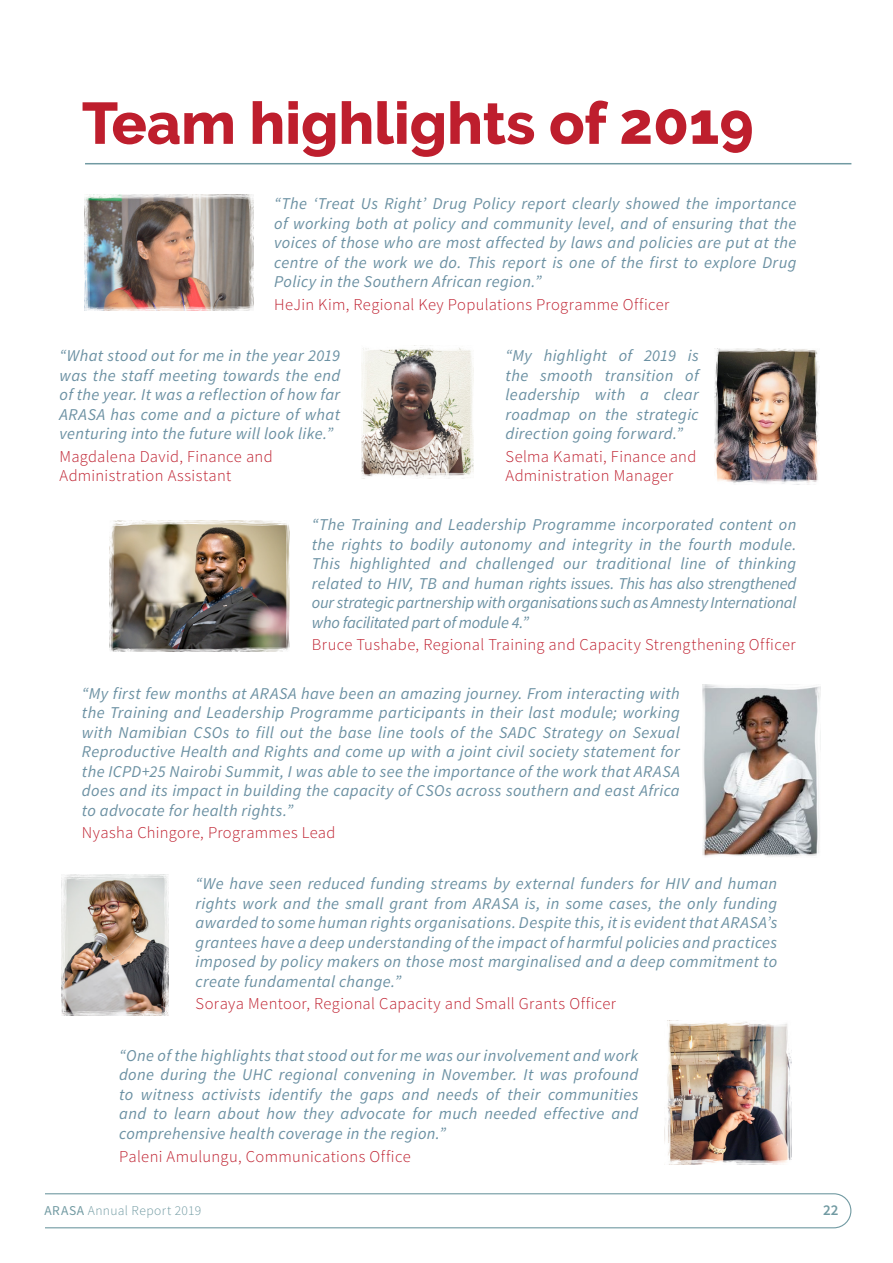
<style>
.page{position:relative;width:893px;height:1263px;background:#fff}
.page>*{position:absolute;margin:0;border:0;box-sizing:border-box;transform-origin:0 0}
.t1{font:800 58.5px "Raleway";color:#be1e2d}
.t2{font:italic 16.5px/19.5px "Source Sans Pro";letter-spacing:.02em;color:#6c91a3;text-align:justify}
.t3{font:300 16.5px/19.5px "Source Sans Pro";letter-spacing:.02em;color:#be1e2d}
.t4{font:600 15px "Source Sans Pro";color:#719aa2}
.t5{font:300 13.5px "Source Sans Pro";letter-spacing:.025em;color:#719aa2}
.s1{font-weight:400}
</style>
<div class="page">
<svg style="left:45px;top:1193px;width:807px;height:36px"></svg>
<img style="left:84px;top:194px;width:170px;height:116px">
<img style="left:361px;top:345px;width:112px;height:134px">
<img style="left:714px;top:349px;width:105px;height:136px">
<img style="left:703px;top:684px;width:118px;height:173px">
<img style="left:62px;top:874px;width:106px;height:142px">
<div style="left:664px;top:1020px;width:130px;height:145px;background:linear-gradient(to bottom,#fff,#fff)"></div>
<img style="left:664px;top:1020px;width:127px;height:144px">
<img style="left:109px;top:521px;width:181px;height:131px">
<hr style="left:85px;top:163px;width:766px;height:1px;background:#719aa2">
<p class="t1" style="left:82px;top:90px;width:673px">Team highlights of 2019</p>
<p class="t2" style="left:274px;top:194px;width:524px">“The ‘Treat Us Right’ Drug Policy report clearly showed the importance of working both at policy and community level, and of ensuring that the voices of those who are most affected by laws and policies are put at the centre of the work we do. This report is one of the first to explore Drug Policy in the Southern African region.”</p>
<p class="t3" style="left:274px;top:294px;width:397px">HeJin Kim, Regional Key Populations Programme Officer</p>
<p class="t2" style="left:506px;top:346px;width:195px">“My highlight of 2019 is the smooth transition of leadership with a clear roadmap on the strategic direction going forward.”</p>
<p class="t3" style="left:506px;top:447px;width:192px">Selma Kamati, Finance and<br>Administration Manager</p>
<p class="t2" style="left:60px;top:346px;width:282px">“What stood out for me in the year 2019 was the staff meeting towards the end of the year. It was a reflection of how far ARASA has come and a picture of what venturing into the future will look like.”</p>
<p class="t3" style="left:60px;top:447px;width:215px">Magdalena David, Finance and<br>Administration Assistant</p>
<p class="t2" style="left:312px;top:515px;width:486px">“The Training and Leadership Programme incorporated content on the rights to bodily autonomy and integrity in the fourth module.<br>This highlighted and challenged our traditional line of thinking related to HIV, TB and human rights issues. This has also strengthened our strategic partnership with organisations such as Amnesty International who facilitated part of module 4.”</p>
<p class="t3" style="left:312px;top:635px;width:485px">Bruce Tushabe, Regional Training and Capacity Strengthening Officer</p>
<p class="t2" style="left:82px;top:684px;width:599px">“My first few months at ARASA have been an amazing journey. From interacting with the Training and Leadership Programme participants in their last module; working with Namibian CSOs to fill out the base line tools of the SADC Strategy on Sexual Reproductive Health and Rights and come up with a joint civil society statement for the ICPD+25 Nairobi Summit, I was able to see the importance of the work that ARASA does and its impact in building the capacity of CSOs across southern and east Africa to advocate for health rights.”</p>
<p class="t3" style="left:82px;top:823px;width:255px">Nyasha Chingore, Programmes Lead</p>
<p class="t2" style="left:196px;top:874px;width:583px">“We have seen reduced funding streams by external funders for HIV and human rights work and the small grant from ARASA is, in some cases, the only funding awarded to some human rights organisations. Despite this, it is evident that ARASA’s grantees have a deep understanding of the impact of harmful policies and practices imposed by policy makers on those most marginalised and a deep commitment to create fundamental change.”</p>
<p class="t3" style="left:196px;top:994px;width:422px">Soraya Mentoor, Regional Capacity and Small Grants Officer</p>
<p class="t2" style="left:119px;top:1046px;width:521px">“One of the highlights that stood out for me was our involvement and work done during the UHC regional convening in November. It was profound to witness activists identify the gaps and needs of their communities and to learn about how they advocate for much needed effective and comprehensive health coverage in the region.”</p>
<p class="t3" style="left:119px;top:1146px;width:293px">Paleni Amulungu, Communications Office</p>
<p class="t5" style="left:44px;top:1202px;width:159px"><span class="s1">ARASA</span> Annual Report 2019</p>
<p class="t4" style="left:823px;top:1201px;width:17px">22</p>
</div>
